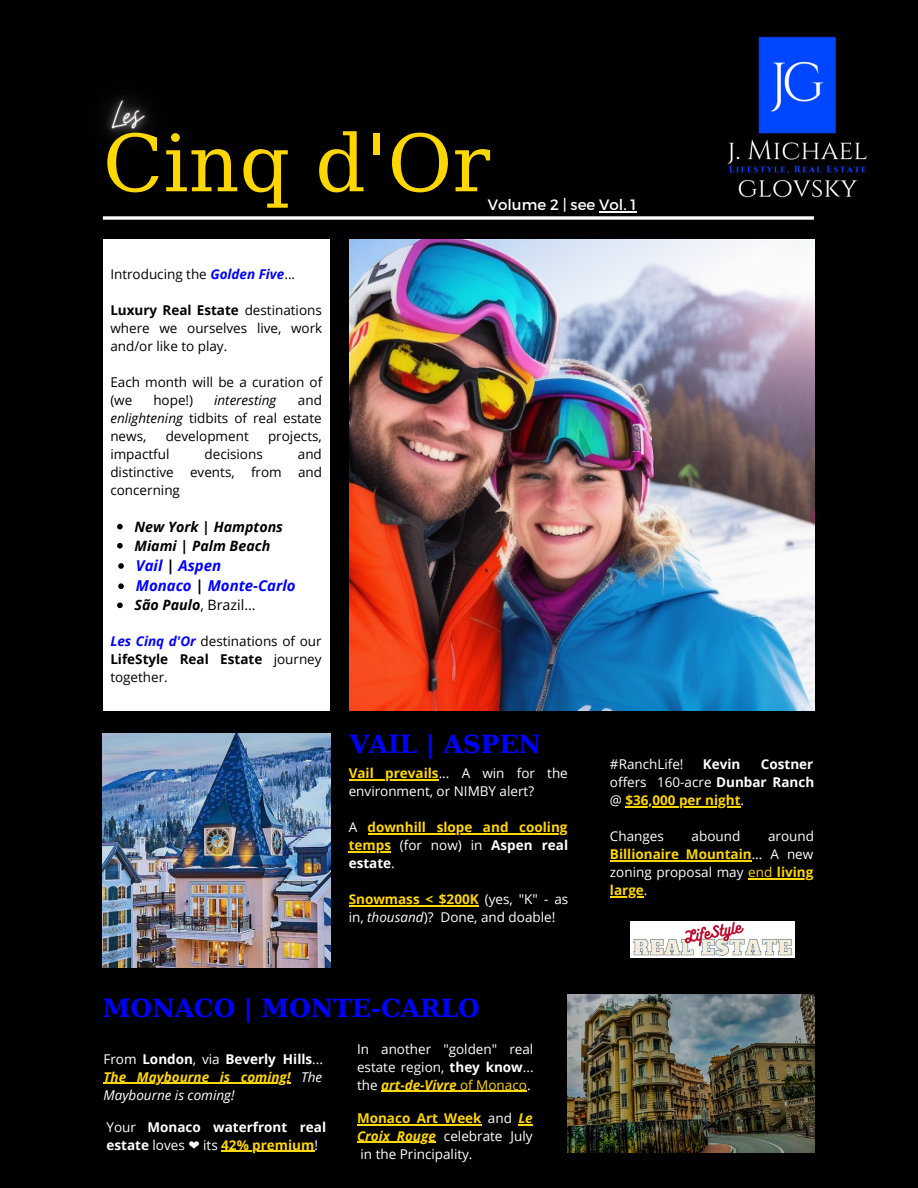
<style>
.page{position:relative;width:918px;height:1188px;background:#000}
.page>*{position:absolute;margin:0;border:0;box-sizing:border-box;transform-origin:0 0}
.t1{font:79.05px "DejaVu Serif";color:#ffd700}
.t2{font:700 24.9px "DejaVu Serif";color:#00f}
.t3{font:italic 700 15px "Open Sans";color:#00f}
.t4{font:15px "Montserrat";color:#fff}
.t5{font:italic 700 14.25px/19px "Open Sans";color:#000}
.t6{font:14.25px "Open Sans";color:#000}
.t7{font:13.5px/18px "Open Sans";color:#000;text-align:justify}
.t8{font:13.5px/18px "Open Sans";color:#fff;text-align:justify}
.t9{font:700 13.5px/18px "Open Sans";color:#fff;text-align:right}
.t10{font:700 13.5px/18px "Open Sans";color:#ffd700}
.t11{font:italic 13.5px "Open Sans";color:#fff}
.t12{font:italic 700 13.5px "Open Sans";color:#ffd700}
.t13{font:italic 13.5px "Open Sans";color:#000}
.s1{font-weight:700;font-style:italic;color:#00f}
.s2{font-weight:700}
.s3{font-style:italic}
.s4{color:#000}
.s5{font-weight:700;font-style:italic}
.s6{font-weight:700;color:#ffd700}
.s7{font-weight:400;color:#fff}
.s8{font-weight:400}
.s9{font-style:normal}
.s10{font-family:"DejaVu Sans";font-weight:400}
.s11{color:#ffd700}
.s12{font-weight:700;font-style:italic;color:#ffd700}
</style>
<div class="page">
<img style="left:350px;top:239px;width:464px;height:472px">
<div style="left:103px;top:239px;width:227px;height:472px;background:#fff"></div>
<img style="left:103px;top:733px;width:227px;height:234px">
<img style="left:567px;top:995px;width:248px;height:157px">
<img style="left:727px;top:36px;width:141px;height:162px">
<svg style="left:103px;top:216px;width:711px;height:4px;background:#d7d7d7"></svg>
<img style="left:630px;top:922px;width:164px;height:36px">
<hr style="left:349px;top:779px;width:90px;height:2px;background:#ffd700">
<hr style="left:368px;top:833px;width:200px;height:1px;background:#ffd700">
<hr style="left:349px;top:851px;width:42px;height:1px;background:#ffd700">
<hr style="left:349px;top:905px;width:130px;height:1px;background:#ffd700">
<hr style="left:626px;top:806px;width:115px;height:2px;background:#ffd700">
<hr style="left:103px;top:1083px;width:188px;height:1px;background:#ffd700">
<svg style="left:117px;top:524px;width:6px;height:5px"></svg>
<svg style="left:117px;top:543px;width:6px;height:6px"></svg>
<svg style="left:118px;top:563px;width:6px;height:6px"></svg>
<svg style="left:118px;top:583px;width:6px;height:6px"></svg>
<svg style="left:117px;top:603px;width:6px;height:5px"></svg>
<hr style="left:599px;top:211px;width:37px;height:1px;background:#fff">
<hr style="left:610px;top:860px;width:142px;height:1px;background:#ffd700">
<svg style="left:748px;top:878px;width:29px;height:1px"></svg>
<hr style="left:777px;top:878px;width:36px;height:1px;background:#ffd700">
<hr style="left:610px;top:896px;width:34px;height:1px;background:#ffd700">
<hr style="left:221px;top:1151px;width:93px;height:1px;background:#ffd700">
<hr style="left:381px;top:1091px;width:76px;height:1px;background:#ffd700">
<hr style="left:457px;top:1091px;width:70px;height:1px;background:#ffd700">
<hr style="left:357px;top:1124px;width:125px;height:1px;background:#ffd700">
<svg style="left:518px;top:1124px;width:15px;height:1px"></svg>
<hr style="left:357px;top:1142px;width:79px;height:1px;background:#ffd700">
<img style="left:105px;top:97px;width:45px;height:39px">
<p class="t1" style="left:103px;top:118px;width:389px">Cinq d'Or</p>
<p class="t4" style="left:488px;top:195px;width:150px">Volume 2 | see Vol. 1</p>
<p class="t7" style="left:110px;top:265px;width:186px">Introducing the <span class="s1">Golden Five</span>...</p>
<p class="t7" style="left:110px;top:300px;width:214px"><span class="s2">Luxury Real Estate</span> destinations where we ourselves live, work and/or like to play.</p>
<p class="t7" style="left:110px;top:372px;width:213px">Each month will be a curation of (we</p>
<p class="t7" style="left:110px;top:390px;width:213px;text-indent:188px">and <span class="s3">enlightening</span> tidbits of real estate news,</p>
<p class="t7" style="left:153px;top:390px;width:41px">hope!)</p>
<p class="t13" style="left:214px;top:390px;width:64px">interesting</p>
<p class="t7" style="left:166px;top:426px;width:85px">development</p>
<p class="t7" style="left:268px;top:426px;width:55px">projects,</p>
<p class="t7" style="left:110px;top:444px;width:61px">impactful</p>
<p class="t7" style="left:205px;top:444px;width:60px">decisions</p>
<p class="t7" style="left:110px;top:444px;width:213px;text-align:right">and<br>distinctive events, from and</p>
<p class="t7" style="left:110px;top:480px;width:71px">concerning</p>
<p class="t5" style="left:135px;top:517px;width:150px">New York | Hamptons<br>Miami | Palm Beach</p>
<p class="t3" style="left:136px;top:555px;width:87px">Vail <span class="s4">|</span> Aspen</p>
<p class="t3" style="left:136px;top:575px;width:161px">Monaco <span class="s4">|</span> Monte-Carlo</p>
<p class="t6" style="left:135px;top:595px;width:123px"><span class="s5">São Paulo</span>, Brazil...</p>
<p class="t7" style="left:110px;top:632px;width:213px"><span class="s1">Les Cinq d'Or</span> destinations of our <span class="s2">LifeStyle Real Estate</span> journey together.</p>
<p class="t2" style="left:350px;top:730px;width:193px">VAIL | ASPEN</p>
<p class="t8" style="left:349px;top:764px;width:221px"><span class="s6">Vail prevails</span>... A win for the environment, or NIMBY alert?</p>
<p class="t10" style="left:349px;top:818px;width:220px"><span class="s7">A</span> downhill slope and cooling temps</p>
<p class="t8" style="left:400px;top:836px;width:170px">(for now) in <span class="s2">Aspen real</span></p>
<p class="t9" style="left:349px;top:854px;width:48px">estate<span class="s8">.</span></p>
<p class="t10" style="left:349px;top:890px;width:131px">Snowmass &lt; $200K</p>
<p class="t8" style="left:485px;top:890px;width:85px">(yes, "K" - as</p>
<p class="t11" style="left:349px;top:907px;width:86px"><span class="s9">in,</span> thousand<span class="s9">)?</span></p>
<p class="t8" style="left:441px;top:908px;width:116px">Done, and doable!</p>
<p class="t2" style="left:103px;top:994px;width:378px">MONACO | MONTE-CARLO</p>
<p class="t9" style="left:103px;top:1050px;width:221px"><span class="s8">From</span> London<span class="s8">, via</span> Beverly Hills<span class="s8">...</span></p>
<p class="t12" style="left:103px;top:1067px;width:189px">The Maybourne is coming!</p>
<p class="t11" style="left:301px;top:1067px;width:23px">The</p>
<p class="t11" style="left:103px;top:1085px;width:133px">Maybourne is coming!</p>
<p class="t9" style="left:107px;top:1118px;width:221px;text-align:left"><span class="s8">Your</span> Monaco waterfront real estate <span class="s8">loves</span> <span class="s10">❤️</span> <span class="s8">its</span> <span class="s11">42% premium</span><span class="s8">!</span></p>
<p class="t8" style="left:357px;top:1039px;width:178px">In another "golden" real estate region, <span class="s2">they know</span>... the <span class="s12">art-de-Vivre</span> <span class="s11">of Monaco</span>.</p>
<p class="t8" style="left:357px;top:1109px;width:177px"><span class="s6">Monaco Art Week</span> and <span class="s12">Le Croix Rouge</span> celebrate July in the Principality.</p>
<p class="t8" style="left:610px;top:755px;width:75px">#RanchLife!</p>
<p class="t9" style="left:703px;top:755px;width:39px">Kevin</p>
<p class="t9" style="left:610px;top:755px;width:206px">Costner<br><span class="s8">offers 160-acre</span> Dunbar Ranch</p>
<p class="t10" style="left:610px;top:791px;width:136px"><span class="s7">@</span> $36,000 per night<span class="s7">.</span></p>
<p class="t8" style="left:610px;top:827px;width:206px;text-indent:158px">around <span class="s6">Billionaire Mountain</span>... A new zoning proposal may <span class="s11">end</span> <span class="s6">living</span></p>
<p class="t10" style="left:610px;top:881px;width:39px">large<span class="s7">.</span></p>
<p class="t8" style="left:610px;top:827px;width:55px">Changes</p>
<p class="t8" style="left:692px;top:827px;width:50px">abound</p>
</div>
